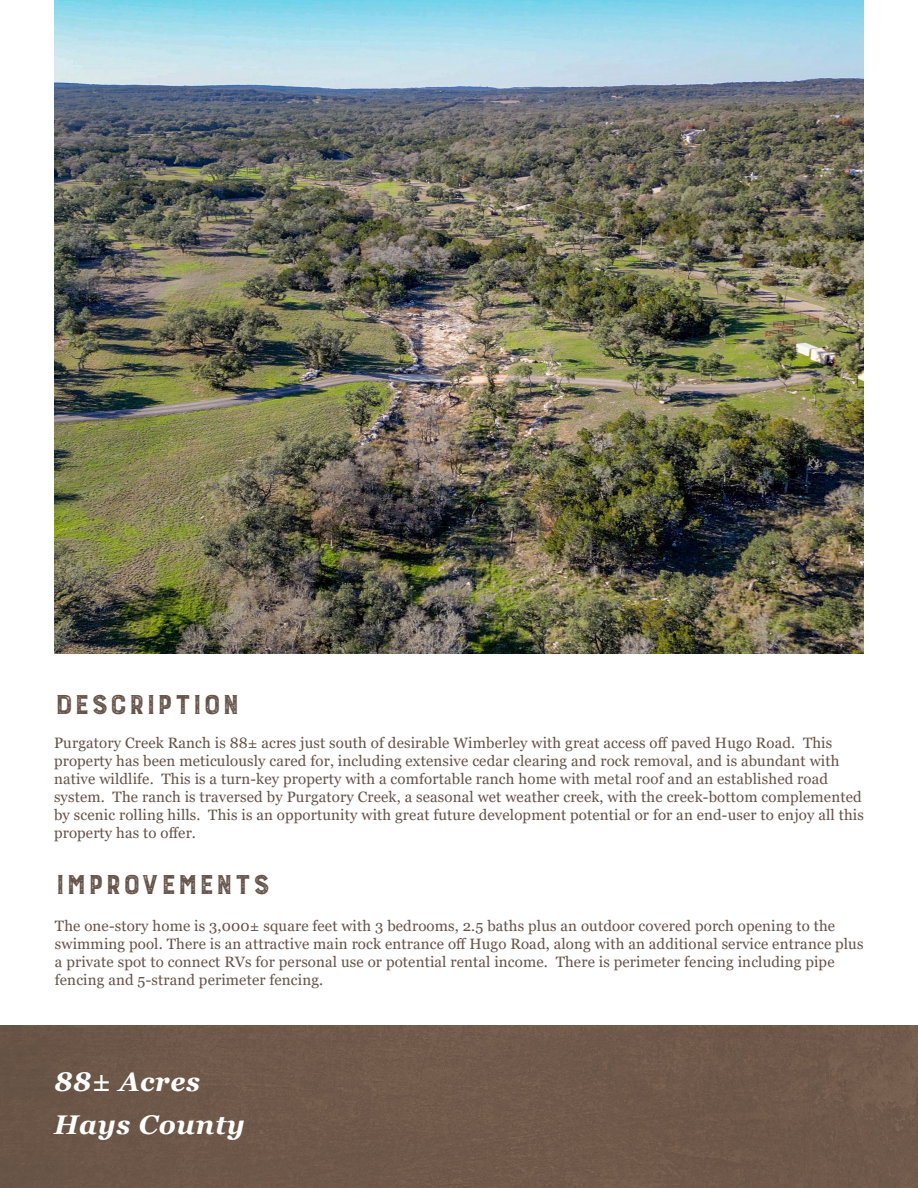
<style>
.page{position:relative;width:918px;height:1188px;background:#fff}
.page>*{position:absolute;margin:0;border:0;box-sizing:border-box;transform-origin:0 0}
.t1{font:300 36px "Burford Rustic";color:#655349}
.t2{font:italic 700 27px "Georgia";letter-spacing:.025em;color:#fff}
.t3{font:15px/18px "Georgia";letter-spacing:.01em;color:#655349}
</style>
<div class="page">
<div style="left:0;top:1025px;width:918px;height:163px;background:#6f594a"></div>
<img style="left:54px;top:0;width:810px;height:653px">
<p class="t1" style="left:54px;top:686px;width:188px">description</p>
<p class="t3" style="left:54px;top:735px;width:811px">Purgatory Creek Ranch is 88± acres just south of desirable Wimberley with great access off paved Hugo Road. This property has been meticulously cared for, including extensive cedar clearing and rock removal, and is abundant with native wildlife. This is a turn-key property with a comfortable ranch home with metal roof and an established road system. The ranch is traversed by Purgatory Creek, a seasonal wet weather creek, with the creek-bottom complemented by scenic rolling hills. This is an opportunity with great future development potential or for an end-user to enjoy all this property has to offer.</p>
<p class="t1" style="left:55px;top:866px;width:217px">improvements</p>
<p class="t3" style="left:55px;top:917px;width:810px">The one-story home is 3,000± square feet with 3 bedrooms, 2.5 baths plus an outdoor covered porch opening to the swimming pool. There is an attractive main rock entrance off Hugo Road, along with an additional service entrance plus a private spot to connect RVs for personal use or potential rental income. There is perimeter fencing including pipe fencing and 5-strand perimeter fencing.</p>
<p class="t2" style="left:54px;top:1064px;width:148px">88± Acres</p>
<p class="t2" style="left:54px;top:1107px;width:193px">Hays County</p>
</div>
